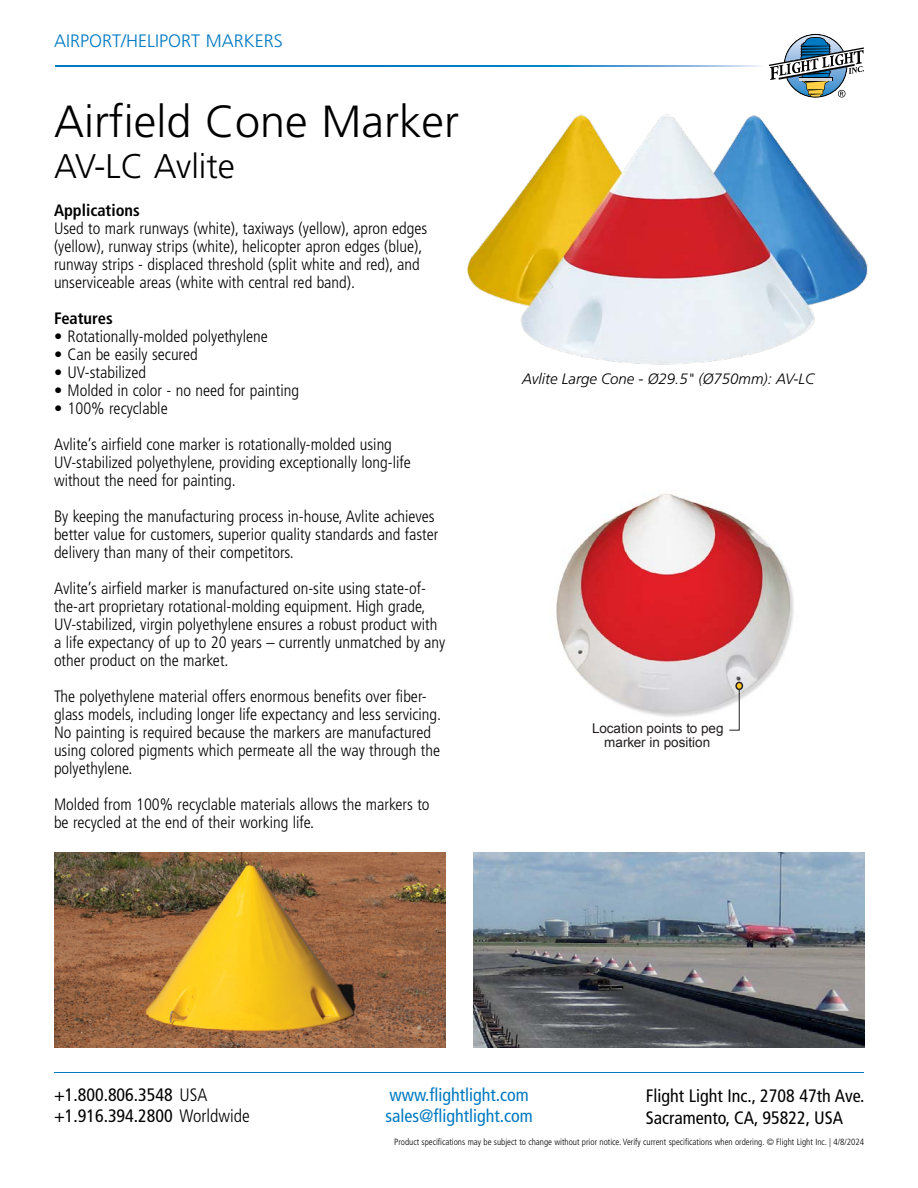
<style>
.page{position:relative;width:918px;height:1188px;background:#fff}
.page>*{position:absolute;margin:0;border:0;box-sizing:border-box;transform-origin:0 0}
.t1{font:300 45px "Frutiger LT Std";color:#000}
.t2{font:300 34.2px "Frutiger LT Std";color:#000}
.t3{font:condensed 18px/21.6px "Frutiger LT Std";color:#000}
.t4{font:condensed 18px/21.6px "Frutiger LT Std";color:#007ac2}
.t5{font:300 18px "Frutiger LT Std";color:#007ac2}
.t6{font:300 condensed 16.5px/18px "Frutiger LT Std";color:#000}
.t7{font:700 condensed 16.5px "Frutiger LT Std";color:#000}
.t8{font:italic 300 15px "Frutiger LT Std";color:#000}
.t9{font:13.5px/14.1px "Arial";color:#231f20;text-align:center}
.t10{font:300 condensed 9px "Frutiger LT Std";color:#000}
.s1{font-weight:300}
</style>
<div class="page">
<svg style="left:56px;top:66px;width:705px;height:1px"></svg>
<hr style="left:54px;top:1073px;width:810px;height:1px;background:#007ac2">
<svg style="left:769px;top:34px;width:95px;height:64px"></svg>
<img style="left:467px;top:114px;width:401px;height:251px">
<img style="left:556px;top:492px;width:238px;height:225px">
<svg style="left:729px;top:685px;width:11px;height:46px"></svg>
<div style="left:736px;top:682px;width:6px;height:7px;background:#ffc425;border-radius:50%"></div>
<div style="left:735px;top:682px;width:8px;height:8px;border:2px solid #231f20;border-radius:50%"></div>
<img style="left:473px;top:853px;width:392px;height:195px">
<img style="left:54px;top:853px;width:392px;height:195px">
<p class="t5" style="left:54px;top:31px;width:230px">AIRPORT/HELIPORT MARKERS</p>
<h1 class="t1" style="left:54px;top:96px;width:407px">Airfield Cone Marker</h1>
<h2 class="t2" style="left:54px;top:147px;width:183px">AV-LC Avlite</h2>
<p class="t7" style="left:54px;top:201px;width:87px">Applications</p>
<p class="t6" style="left:54px;top:220px;width:375px">Used to mark runways (white), taxiways (yellow), apron edges (yellow), runway strips (white), helicopter apron edges (blue), runway strips - displaced threshold (split white and red), and unserviceable areas (white with central red band).</p>
<p class="t7" style="left:54px;top:309px;width:60px">Features</p>
<p class="t6" style="left:54px;top:328px;width:215px">• Rotationally-molded polyethylene</p>
<p class="t6" style="left:54px;top:346px;width:145px">• Can be easily secured</p>
<p class="t6" style="left:54px;top:364px;width:94px">• UV-stabilized</p>
<p class="t6" style="left:54px;top:382px;width:247px">• Molded in color - no need for painting</p>
<p class="t6" style="left:54px;top:391px;width:339px;line-height:36px">• 100% recyclable<br>Avlite’s airfield cone marker is rotationally-molded using</p>
<p class="t6" style="left:54px;top:454px;width:358px">UV-stabilized polyethylene, providing exceptionally long-life without the need for painting.</p>
<p class="t6" style="left:54px;top:508px;width:386px">By keeping the manufacturing process in-house, Avlite achieves better value for customers, superior quality standards and faster delivery than many of their competitors.</p>
<p class="t6" style="left:54px;top:580px;width:393px">Avlite’s airfield marker is manufactured on-site using state-of&shy;the-art proprietary rotational-molding equipment. High grade, UV-stabilized, virgin polyethylene ensures a robust product with a life expectancy of up to 20 years – currently unmatched by any other product on the market.</p>
<p class="t6" style="left:54px;top:688px;width:389px">The polyethylene material offers enormous benefits over fiber&shy;glass models, including longer life expectancy and less servicing.<br>No painting is required because the markers are manufactured using colored pigments which permeate all the way through the polyethylene.</p>
<p class="t6" style="left:54px;top:796px;width:377px">Molded from 100% recyclable materials allows the markers to be recycled at the end of their working life.</p>
<p class="t8" style="left:522px;top:371px;width:294px">Avlite Large Cone - Ø29.5" (Ø750mm): AV-LC</p>
<p class="t9" style="left:592px;top:721px;width:133px">Location points to peg marker in position</p>
<p class="t3" style="left:54px;top:1084px;width:197px">+1.800.806.3548 <span class="s1">USA </span>+1.916.394.2800 <span class="s1">Worldwide</span></p>
<p class="t4" style="left:385px;top:1084px;width:149px">www.flightlight.com sales@flightlight.com</p>
<p class="t3" style="left:646px;top:1085px;width:220px">Flight Light Inc., 2708 47th Ave.<br>Sacramento, CA, 95822, USA</p>
<p class="t10" style="left:394px;top:1137px;width:471px">Product specifications may be subject to change without prior notice. Verify current specifications when ordering. © Flight Light Inc. | 4/8/2024</p>
</div>
